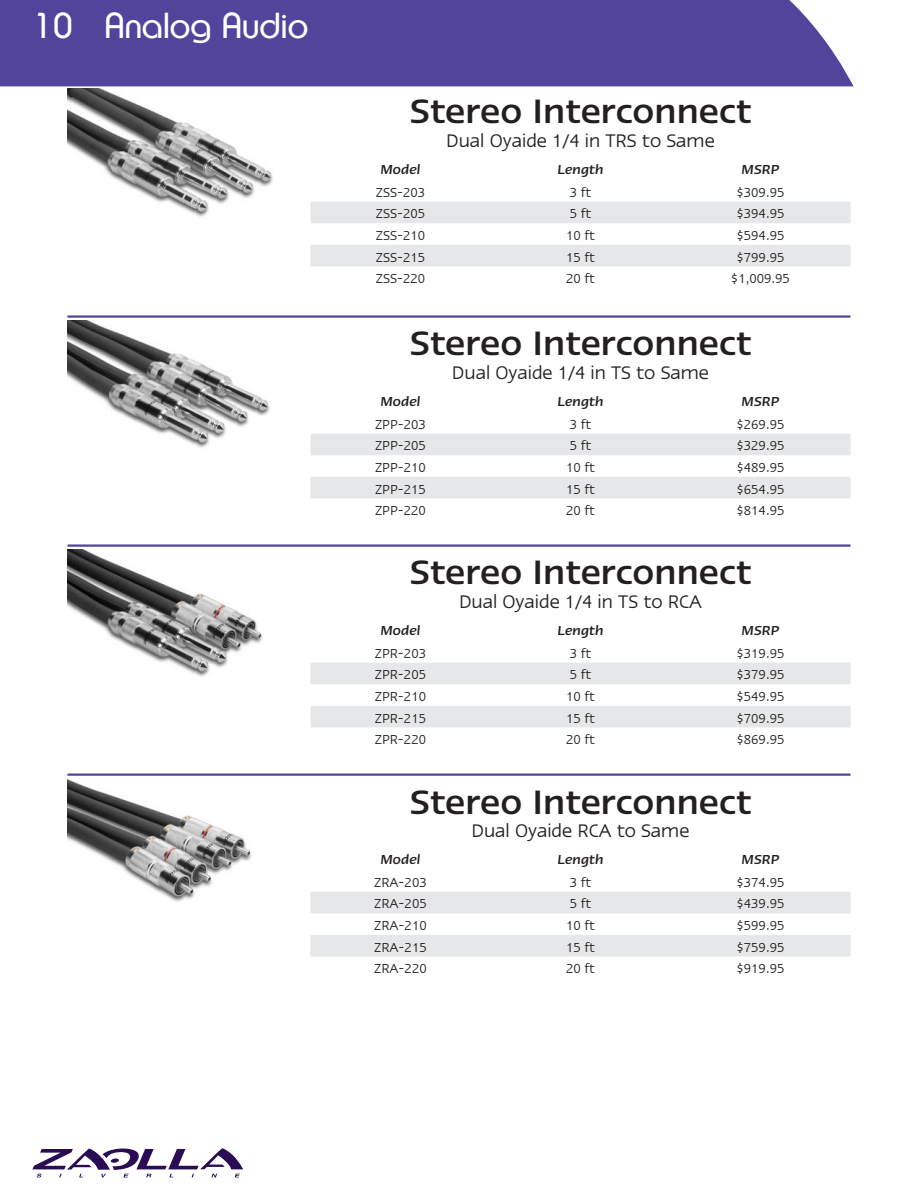
<style>
.page{position:relative;width:918px;height:1188px;background:#fff}
.page>*{position:absolute;margin:0;border:0;box-sizing:border-box;transform-origin:0 0}
.t1{font:500 39px "Linotype Ergo";color:#231f20}
.t2{font:33px "Belgium";color:#fff}
.t3{font:21px "Linotype Ergo";color:#231f20}
.t4{font:15px "Linotype Ergo";color:#231f20}
.t5{font:italic 500 15px "Linotype Ergo";color:#231f20}
</style>
<div class="page">
<svg style="left:32px;top:1148px;width:211px;height:30px"></svg>
<div style="left:0;top:0;width:854px;height:86px;background:#52439b"></div>
<svg style="left:310px;top:202px;width:540px;height:64px"></svg>
<hr style="left:68px;top:83px;width:782px;height:3px;background:#52439b">
<img style="left:68px;top:89px;width:205px;height:128px">
<svg style="left:311px;top:498px;width:539px;height:1px"></svg>
<svg style="left:310px;top:434px;width:540px;height:64px"></svg>
<hr style="left:68px;top:315px;width:782px;height:3px;background:#52439b">
<img style="left:68px;top:321px;width:202px;height:127px">
<svg style="left:311px;top:727px;width:539px;height:1px"></svg>
<svg style="left:310px;top:663px;width:540px;height:64px"></svg>
<hr style="left:68px;top:544px;width:782px;height:3px;background:#52439b">
<img style="left:68px;top:550px;width:195px;height:127px">
<svg style="left:311px;top:956px;width:539px;height:1px"></svg>
<svg style="left:310px;top:892px;width:540px;height:64px"></svg>
<hr style="left:68px;top:774px;width:782px;height:2px;background:#52439b">
<img style="left:68px;top:779px;width:184px;height:123px">
<h2 class="t2" style="left:32px;top:-1px;width:278px">10 Analog Audio</h2>
<h1 class="t1" style="left:410px;top:97px;width:343px">Stereo Interconnect</h1>
<h3 class="t3" style="left:446px;top:132px;width:270px">Dual Oyaide 1/4 in TRS to Same</h3>
<p class="t5" style="left:380px;top:164px;width:42px">Model</p>
<p class="t5" style="left:557px;top:164px;width:48px">Length</p>
<p class="t5" style="left:742px;top:164px;width:39px">MSRP</p>
<p class="t4" style="left:376px;top:186px;width:51px">ZSS-203</p>
<p class="t4" style="left:570px;top:186px;width:23px">3 ft</p>
<p class="t4" style="left:737px;top:186px;width:49px">$309.95</p>
<p class="t4" style="left:376px;top:208px;width:51px">ZSS-205</p>
<p class="t4" style="left:570px;top:208px;width:23px">5 ft</p>
<p class="t4" style="left:737px;top:208px;width:49px">$394.95</p>
<p class="t4" style="left:376px;top:229px;width:51px">ZSS-210</p>
<p class="t4" style="left:566px;top:229px;width:30px">10 ft</p>
<p class="t4" style="left:737px;top:229px;width:49px">$594.95</p>
<p class="t4" style="left:376px;top:251px;width:51px">ZSS-215</p>
<p class="t4" style="left:566px;top:251px;width:30px">15 ft</p>
<p class="t4" style="left:737px;top:251px;width:49px">$799.95</p>
<p class="t4" style="left:376px;top:272px;width:51px">ZSS-220</p>
<p class="t4" style="left:566px;top:272px;width:30px">20 ft</p>
<p class="t4" style="left:731px;top:272px;width:61px">$1,009.95</p>
<h1 class="t1" style="left:410px;top:329px;width:343px">Stereo Interconnect</h1>
<h3 class="t3" style="left:452px;top:364px;width:259px">Dual Oyaide 1/4 in TS to Same</h3>
<p class="t5" style="left:380px;top:396px;width:42px">Model</p>
<p class="t5" style="left:557px;top:396px;width:48px">Length</p>
<p class="t5" style="left:742px;top:396px;width:39px">MSRP</p>
<p class="t4" style="left:375px;top:418px;width:52px">ZPP-203</p>
<p class="t4" style="left:570px;top:418px;width:23px">3 ft</p>
<p class="t4" style="left:737px;top:418px;width:49px">$269.95</p>
<p class="t4" style="left:375px;top:440px;width:52px">ZPP-205</p>
<p class="t4" style="left:570px;top:440px;width:23px">5 ft</p>
<p class="t4" style="left:737px;top:440px;width:49px">$329.95</p>
<p class="t4" style="left:375px;top:461px;width:52px">ZPP-210</p>
<p class="t4" style="left:566px;top:461px;width:30px">10 ft</p>
<p class="t4" style="left:737px;top:461px;width:49px">$489.95</p>
<p class="t4" style="left:375px;top:483px;width:52px">ZPP-215</p>
<p class="t4" style="left:566px;top:483px;width:30px">15 ft</p>
<p class="t4" style="left:737px;top:483px;width:49px">$654.95</p>
<p class="t4" style="left:375px;top:504px;width:52px">ZPP-220</p>
<p class="t4" style="left:566px;top:504px;width:30px">20 ft</p>
<p class="t4" style="left:737px;top:504px;width:49px">$814.95</p>
<h1 class="t1" style="left:410px;top:558px;width:343px">Stereo Interconnect</h1>
<h3 class="t3" style="left:459px;top:593px;width:244px">Dual Oyaide 1/4 in TS to RCA</h3>
<p class="t5" style="left:380px;top:625px;width:42px">Model</p>
<p class="t5" style="left:557px;top:625px;width:48px">Length</p>
<p class="t5" style="left:742px;top:625px;width:39px">MSRP</p>
<p class="t4" style="left:375px;top:647px;width:53px">ZPR-203</p>
<p class="t4" style="left:570px;top:647px;width:23px">3 ft</p>
<p class="t4" style="left:737px;top:647px;width:49px">$319.95</p>
<p class="t4" style="left:375px;top:669px;width:53px">ZPR-205</p>
<p class="t4" style="left:570px;top:669px;width:23px">5 ft</p>
<p class="t4" style="left:737px;top:669px;width:49px">$379.95</p>
<p class="t4" style="left:375px;top:690px;width:53px">ZPR-210</p>
<p class="t4" style="left:566px;top:690px;width:30px">10 ft</p>
<p class="t4" style="left:737px;top:690px;width:49px">$549.95</p>
<p class="t4" style="left:375px;top:712px;width:53px">ZPR-215</p>
<p class="t4" style="left:566px;top:712px;width:30px">15 ft</p>
<p class="t4" style="left:737px;top:712px;width:49px">$709.95</p>
<p class="t4" style="left:375px;top:733px;width:53px">ZPR-220</p>
<p class="t4" style="left:566px;top:733px;width:30px">20 ft</p>
<p class="t4" style="left:737px;top:733px;width:49px">$869.95</p>
<h1 class="t1" style="left:410px;top:787px;width:343px">Stereo Interconnect</h1>
<h3 class="t3" style="left:472px;top:822px;width:219px">Dual Oyaide RCA to Same</h3>
<p class="t5" style="left:380px;top:854px;width:42px">Model</p>
<p class="t5" style="left:557px;top:854px;width:48px">Length</p>
<p class="t5" style="left:742px;top:854px;width:39px">MSRP</p>
<p class="t4" style="left:374px;top:876px;width:54px">ZRA-203</p>
<p class="t4" style="left:570px;top:876px;width:23px">3 ft</p>
<p class="t4" style="left:737px;top:876px;width:49px">$374.95</p>
<p class="t4" style="left:374px;top:898px;width:54px">ZRA-205</p>
<p class="t4" style="left:570px;top:898px;width:23px">5 ft</p>
<p class="t4" style="left:737px;top:898px;width:49px">$439.95</p>
<p class="t4" style="left:374px;top:919px;width:54px">ZRA-210</p>
<p class="t4" style="left:566px;top:919px;width:30px">10 ft</p>
<p class="t4" style="left:737px;top:919px;width:49px">$599.95</p>
<p class="t4" style="left:374px;top:941px;width:54px">ZRA-215</p>
<p class="t4" style="left:566px;top:941px;width:30px">15 ft</p>
<p class="t4" style="left:737px;top:941px;width:49px">$759.95</p>
<p class="t4" style="left:374px;top:963px;width:54px">ZRA-220</p>
<p class="t4" style="left:566px;top:963px;width:30px">20 ft</p>
<p class="t4" style="left:737px;top:963px;width:49px">$919.95</p>
</div>
